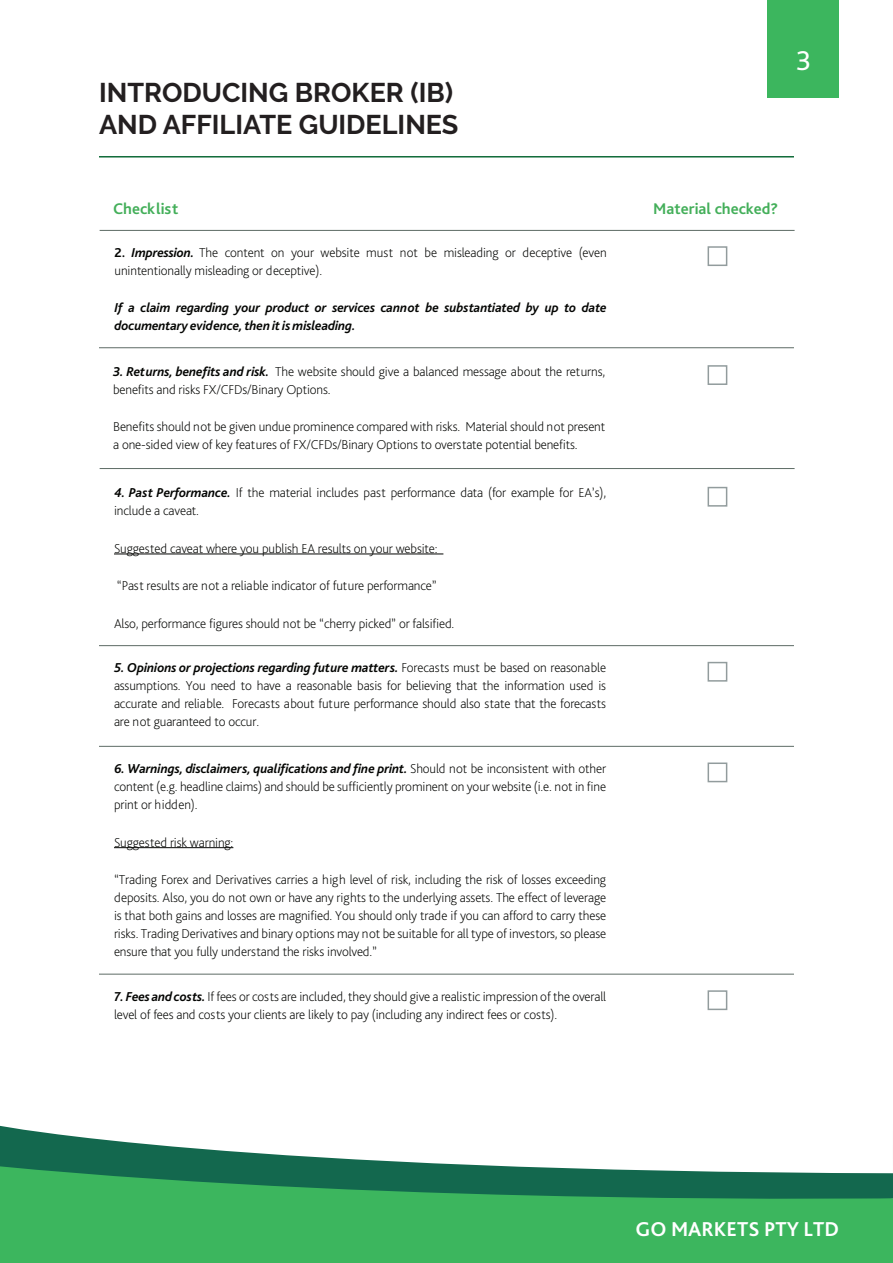
<style>
.page{position:relative;width:893px;height:1263px;background:#fff}
.page>*{position:absolute;margin:0;border:0;box-sizing:border-box;transform-origin:0 0}
.t1{font:28.5px "Bliss Pro";color:#fff}
.t2{font:700 27px/32.4px "Raleway";color:#231f20}
.t3{font:700 21px "Bliss Pro";color:#fff}
.t4{font:700 16.2px "Bliss Pro";color:#44af5a}
.t5{font:200 13.5px/18px "Bliss Pro";letter-spacing:-.01em;color:#040503}
.t6{font:italic 700 13.5px/18px "Bliss Pro";letter-spacing:-.01em;color:#040503}
.s1{font-weight:700}
.s2{font-weight:700;font-style:italic}
</style>
<div class="page">
<hr style="left:99px;top:156px;width:695px;height:2px;background:#106b39">
<div style="left:768px;top:0;width:71px;height:98px;background:#3bb65f"></div>
<div style="left:767px;top:0;width:70px;height:98px;background:#3cb65e"></div>
<div style="left:0;top:1205px;width:892px;height:58px;background:#3cb65e"></div>
<div style="left:0;top:1198px;width:892px;height:7px;background:#3cb65e"></div>
<svg style="left:0;top:1125px;width:892px;height:73px"></svg>
<svg style="left:892px;top:1173px;width:1px;height:90px"></svg>
<hr style="left:114px;top:554px;width:329px;height:1px;background:#040503">
<hr style="left:100px;top:230px;width:695px;height:1px;background:#5d6b65">
<hr style="left:99px;top:645px;width:695px;height:1px;background:#5d6b65">
<hr style="left:114px;top:847px;width:119px;height:1px;background:#040503">
<hr style="left:99px;top:746px;width:695px;height:1px;background:#5d6b65">
<hr style="left:99px;top:974px;width:695px;height:1px;background:#5d6b65">
<hr style="left:100px;top:468px;width:695px;height:1px;background:#5d6b65">
<hr style="left:99px;top:347px;width:695px;height:1px;background:#5d6b65">
<div style="left:708px;top:246px;width:19px;height:20px;border:2px solid #929c9d"></div>
<div style="left:708px;top:365px;width:19px;height:20px;border:2px solid #929c9d"></div>
<div style="left:708px;top:487px;width:19px;height:20px;border:2px solid #929c9d"></div>
<div style="left:708px;top:662px;width:19px;height:20px;border:2px solid #929c9d"></div>
<div style="left:708px;top:762px;width:19px;height:20px;border:2px solid #929c9d"></div>
<div style="left:708px;top:990px;width:19px;height:20px;border:2px solid #929c9d"></div>
<h2 class="t2" style="left:99px;top:76px;width:361px">INTRODUCING BROKER (IB)<br>AND AFFILIATE GUIDELINES</h2>
<p class="t1" style="left:796px;top:43px;width:17px">3</p>
<p class="t4" style="left:113px;top:199px;width:67px">Checklist</p>
<p class="t4" style="left:653px;top:199px;width:126px">Material checked?</p>
<p class="t5" style="left:115px;top:243px;width:494px"><span class="s1">2.</span> <span class="s2">Impression.</span> The content on your website must not be misleading or deceptive (even unintentionally misleading or deceptive).</p>
<p class="t6" style="left:115px;top:299px;width:494px">If a claim regarding your product or services cannot be substantiated by up to date documentary evidence, then it is misleading.</p>
<p class="t5" style="left:113px;top:362px;width:494px"><span class="s2">3. Returns, benefits and risk.</span> The website should give a balanced message about the returns, benefits and risks FX/CFDs/Binary Options.</p>
<p class="t5" style="left:113px;top:417px;width:494px">Benefits should not be given undue prominence compared with risks. Material should not present a one-sided view of key features of FX/CFDs/Binary Options to overstate potential benefits.</p>
<p class="t5" style="left:114px;top:484px;width:494px"><span class="s2">4. Past Performance.</span> If the material includes past performance data (for example for EA’s), include a caveat.</p>
<p class="t5" style="left:114px;top:539px;width:325px">Suggested caveat where you publish EA results on your website:</p>
<p class="t5" style="left:117px;top:577px;width:321px">“Past results are not a reliable indicator of future performance”</p>
<p class="t5" style="left:114px;top:614px;width:342px">Also, performance figures should not be “cherry picked” or falsified.</p>
<p class="t5" style="left:114px;top:659px;width:494px;text-align:justify"><span class="s2">5. Opinions or projections regarding future matters.</span> Forecasts must be based on reasonable assumptions. You need to have a reasonable basis for believing that the information used is accurate and reliable. Forecasts about future performance should also state that the forecasts are not guaranteed to occur.</p>
<p class="t5" style="left:114px;top:759px;width:494px;text-align:justify"><span class="s2">6. Warnings, disclaimers, qualifications and fine print.</span> Should not be inconsistent with other content (e.g. headline claims) and should be sufficiently prominent on your website (i.e. not in fine print or hidden).</p>
<p class="t5" style="left:114px;top:833px;width:121px">Suggested risk warning:</p>
<p class="t5" style="left:114px;top:870px;width:494px;text-align:justify">“Trading Forex and Derivatives carries a high level of risk, including the risk of losses exceeding deposits. Also, you do not own or have any rights to the underlying assets. The effect of leverage is that both gains and losses are magnified. You should only trade if you can afford to carry these risks. Trading Derivatives and binary options may not be suitable for all type of investors, so please ensure that you fully understand the risks involved.”</p>
<p class="t5" style="left:114px;top:987px;width:494px"><span class="s2">7. Fees and costs.</span> If fees or costs are included, they should give a realistic impression of the overall level of fees and costs your clients are likely to pay (including any indirect fees or costs).</p>
<h3 class="t3" style="left:635px;top:1216px;width:205px">GO MARKETS PTY LTD</h3>
</div>
